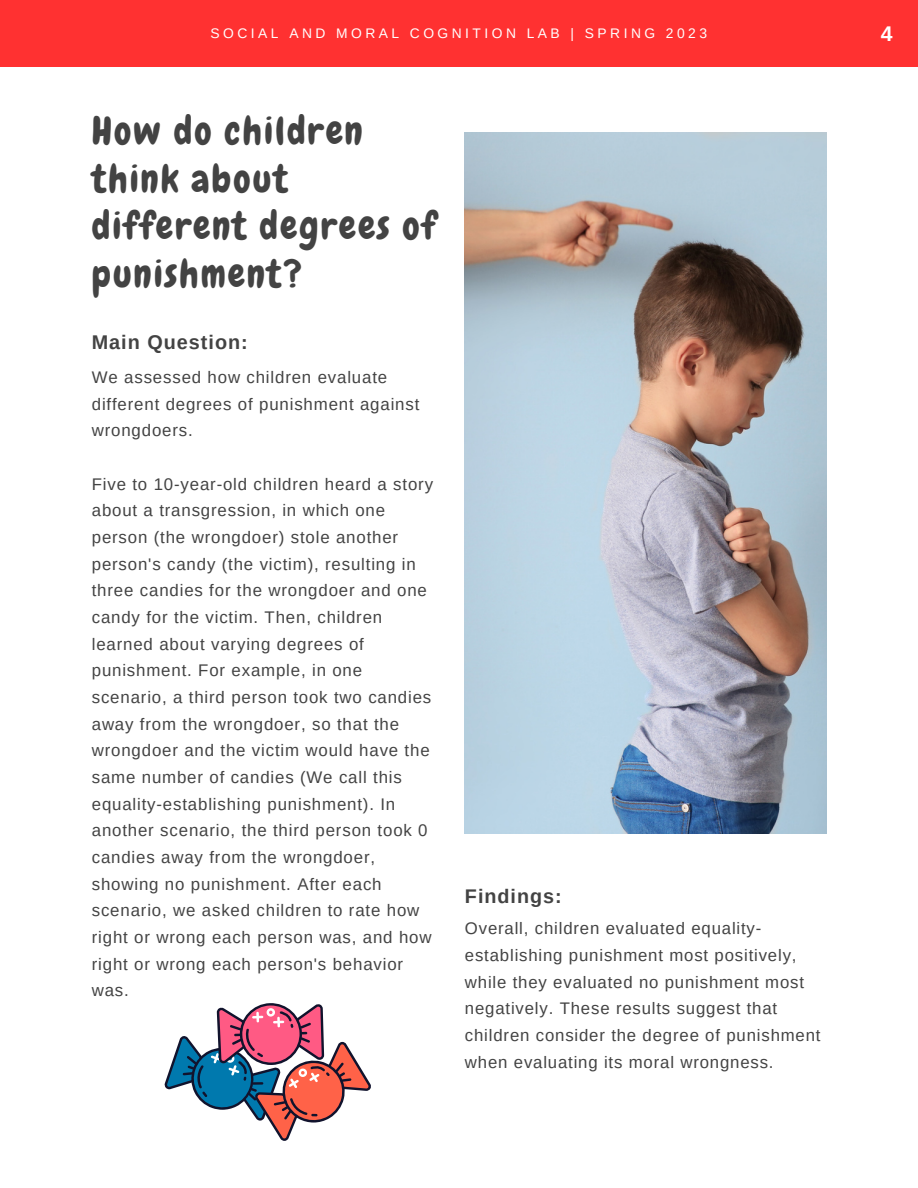
<style>
.page{position:relative;width:918px;height:1188px;background:#fff}
.page>*{position:absolute;margin:0;border:0;box-sizing:border-box;transform-origin:0 0}
.t1{font:38.4px/47.7px "Chewy";letter-spacing:.05em;color:#434343}
.t2{font:700 21.3px "Arimo";color:#fff}
.t3{font:700 19.8px "Arimo";letter-spacing:.05em;color:#434343}
.t4{font:16.8px/26.7px "Arimo";letter-spacing:.05em;color:#434343}
.t5{font:13.8px "Arimo";letter-spacing:.25em;color:#fff}
</style>
<div class="page">
<div style="left:0;top:0;width:918px;height:67px;background:#ff3131"></div>
<svg style="left:164px;top:1003px;width:207px;height:138px"></svg>
<img style="left:465px;top:132px;width:361px;height:701px">
<p class="t5" style="left:211px;top:26px;width:498px">SOCIAL AND MORAL COGNITION LAB | SPRING 2023</p>
<h1 class="t1" style="left:92px;top:107px;width:346px">How do children think about different degrees of punishment?</h1>
<p class="t3" style="left:92px;top:331px;width:158px">Main Question:</p>
<p class="t4" style="left:92px;top:364px;width:329px">We assessed how children evaluate different degrees of punishment against wrongdoers.</p>
<p class="t4" style="left:92px;top:470px;width:343px">Five to 10-year-old children heard a story about a transgression, in which one person (the wrongdoer) stole another person's candy (the victim), resulting in three candies for the wrongdoer and one candy for the victim. Then, children learned about varying degrees of punishment. For example, in one scenario, a third person took two candies away from the wrongdoer, so that the wrongdoer and the victim would have the same number of candies (We call this equality-establishing punishment). In another scenario, the third person took 0 candies away from the wrongdoer, showing no punishment. After each scenario, we asked children to rate how right or wrong each person was, and how right or wrong each person's behavior was.</p>
<p class="t3" style="left:465px;top:885px;width:98px">Findings:</p>
<p class="t4" style="left:465px;top:915px;width:357px">Overall, children evaluated equality&shy;establishing punishment most positively, while they evaluated no punishment most negatively. These results suggest that children consider the degree of punishment when evaluating its moral wrongness.</p>
<p class="t2" style="left:881px;top:22px;width:13px">4</p>
</div>
